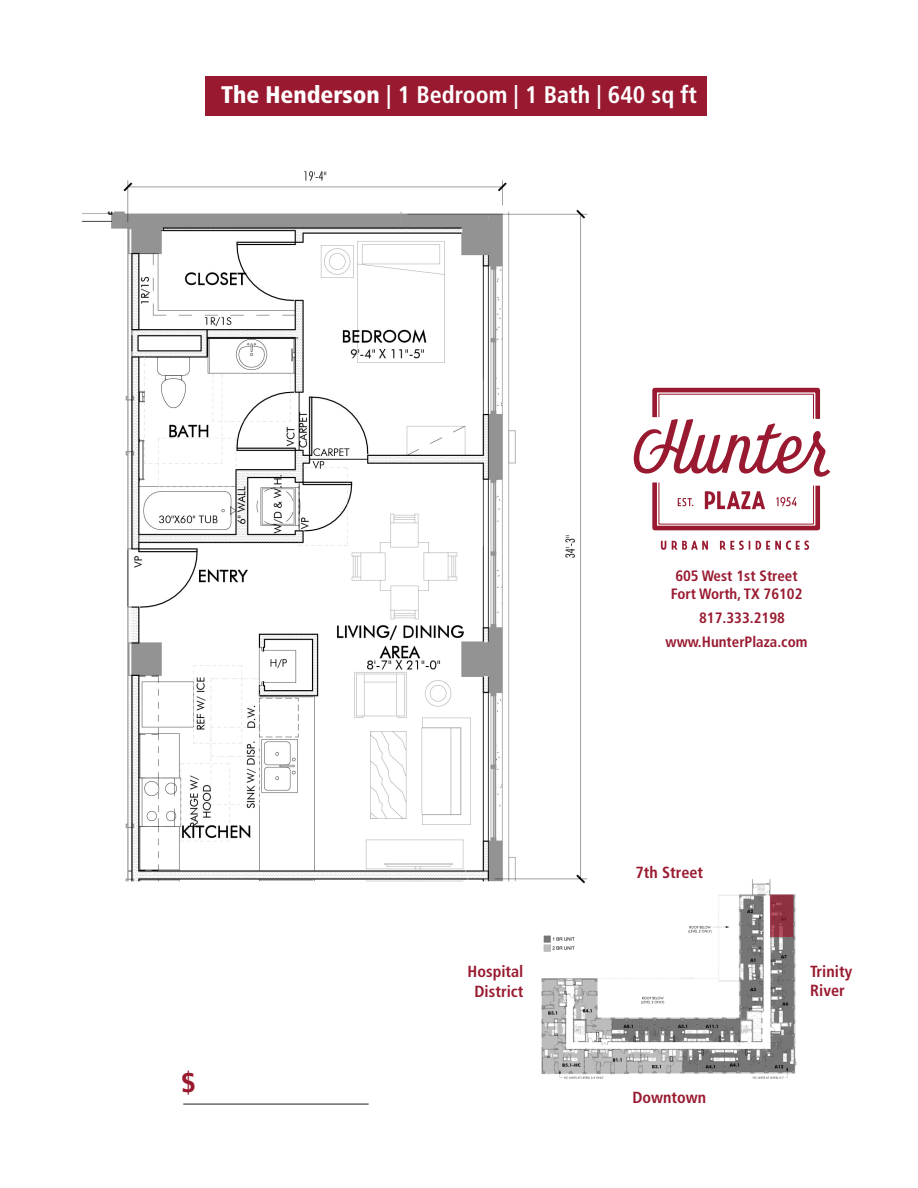
<style>
.page{position:relative;width:918px;height:1188px;background:#fff}
.page>*{position:absolute;margin:0;border:0;box-sizing:border-box;transform-origin:0 0}
.t1{font:900 condensed 27px "Frutiger";color:#991a30}
.t2{font:700 condensed 24px "Frutiger";color:#fff}
.t3{font:700 condensed 16.2px/19.4px "Frutiger";color:#991a30;text-align:center}
.t4{font:700 condensed 15px "Frutiger";color:#991a30}
.s1{font-weight:900}
</style>
<div class="page">
<img style="left:541px;top:879px;width:256px;height:200px">
<div style="left:205px;top:76px;width:502px;height:40px;background:#991a30"></div>
<hr style="left:183px;top:1104px;width:186px;height:1px;background:#231f20">
<img style="left:82px;top:171px;width:536px;height:733px">
<svg style="left:770px;top:895px;width:23px;height:42px"></svg>
<svg style="left:634px;top:387px;width:196px;height:144px"></svg>
<svg style="left:661px;top:541px;width:5px;height:9px"></svg>
<svg style="left:672px;top:541px;width:36px;height:9px"></svg>
<svg style="left:720px;top:541px;width:30px;height:9px"></svg>
<svg style="left:756px;top:541px;width:53px;height:9px"></svg>
<p class="t2" style="left:221px;top:80px;width:477px"><span class="s1">The Henderson</span> | 1 Bedroom | 1 Bath | 640 sq ft</p>
<p class="t1" style="left:182px;top:1066px;width:16px">$</p>
<p class="t4" style="left:675px;top:567px;width:124px">605 West 1st Street</p>
<p class="t4" style="left:671px;top:585px;width:133px">Fort Worth, TX 76102</p>
<p class="t4" style="left:699px;top:609px;width:87px">817.333.2198</p>
<p class="t4" style="left:666px;top:633px;width:143px">www.HunterPlaza.com</p>
<p class="t3" style="left:636px;top:863px;width:69px">7th Street</p>
<p class="t3" style="left:468px;top:962px;width:57px">Hospital<br>District</p>
<p class="t3" style="left:810px;top:962px;width:43px">Trinity</p>
<p class="t3" style="left:810px;top:981px;width:36px">River</p>
<p class="t3" style="left:632px;top:1088px;width:75px">Downtown</p>
</div>
